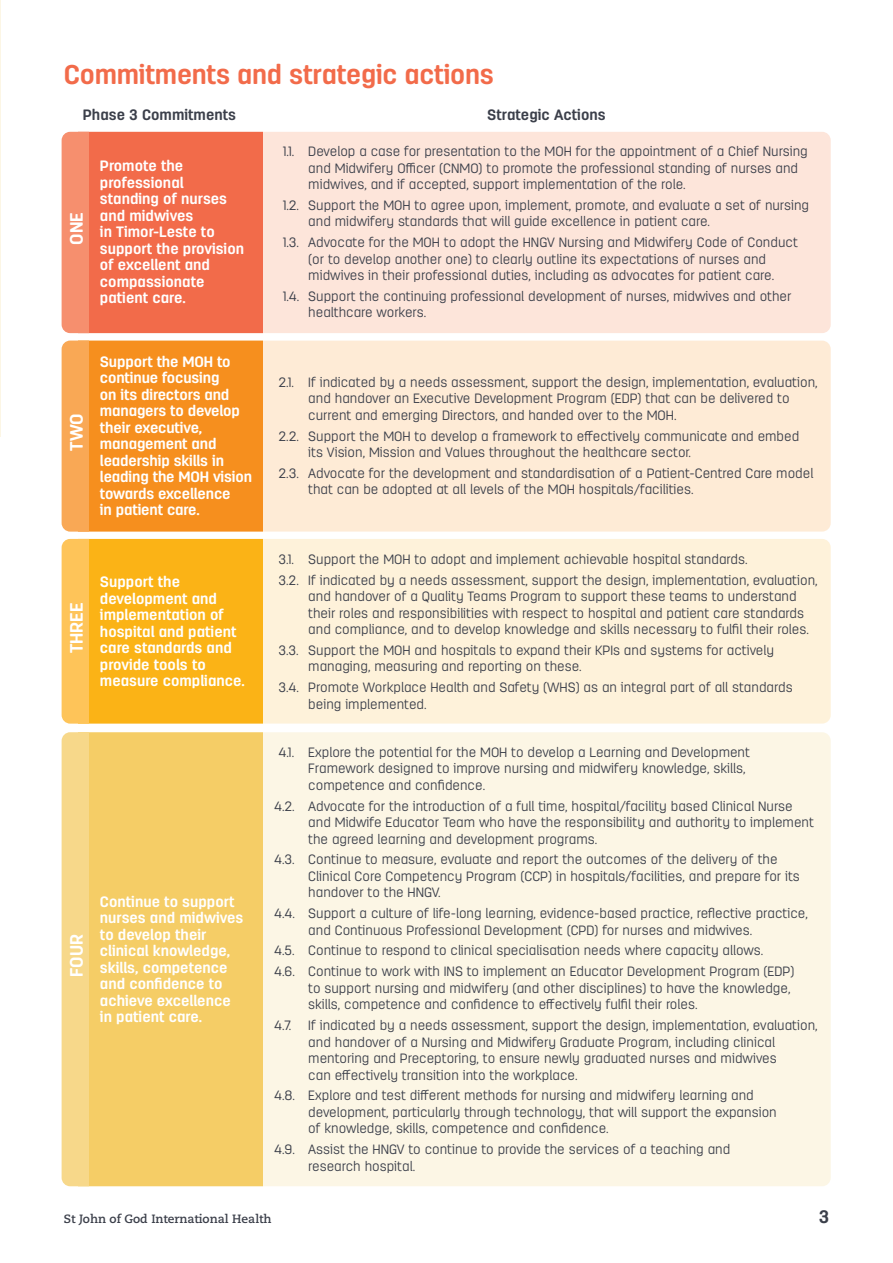
<style>
.page{position:relative;width:893px;height:1263px;background:#fff}
.page>*{position:absolute;margin:0;border:0;box-sizing:border-box;transform-origin:0 0}
.H3_-_Peach{font:700 27px "Antartida Rounded";letter-spacing:-.01em;color:#f26b4a}
.Body_Copy_-_white{font:700 18px "Antartida Rounded";color:#fff}
.t1{font:700 18px "Antartida Rounded";color:#3b3f4a}
.Body_Copy_-_white-2{font:700 15px/16.5px "Antartida Rounded";color:#fff}
.H2_-_Peach{font:700 15px "Antartida Rounded";color:#3b3f4a}
.t2{font:300 13.5px/16.5px "Antartida Rounded";color:#3b3f4a}
.t3{font:700 12px "Caecilia LT Pro 75";color:#3b3f4a}
</style>
<div class="page">
<hr style="left:0;top:0;width:1px;height:436px;background:#fcf6e5">
<div style="left:62px;top:132px;width:769px;height:201px;background:#fde5da;border-radius:9px"></div>
<div style="left:78px;top:132px;width:185px;height:201px;background:#f26b4a"></div>
<div style="left:62px;top:132px;width:27px;height:201px;background:#f68f6e"></div>
<div style="left:62px;top:341px;width:769px;height:190px;background:#feebd6;border-radius:9px"></div>
<div style="left:78px;top:341px;width:185px;height:190px;background:#f68f1e"></div>
<div style="left:62px;top:341px;width:27px;height:190px;background:#f9a855"></div>
<div style="left:62px;top:539px;width:769px;height:184px;background:#fef2da;border-radius:9px"></div>
<div style="left:78px;top:539px;width:185px;height:184px;background:#fbb316"></div>
<div style="left:62px;top:539px;width:27px;height:184px;background:#fec459"></div>
<div style="left:62px;top:732px;width:769px;height:454px;background:#fcf6e5;border-radius:9px"></div>
<div style="left:78px;top:732px;width:185px;height:454px;background:#f5cd66"></div>
<div style="left:62px;top:732px;width:27px;height:454px;background:#f7d88a"></div>
<p class="H3_-_Peach" style="left:64px;top:59px;width:432px">Commitments and strategic actions</p>
<p class="H2_-_Peach" style="left:83px;top:106px;width:155px">Phase 3 Commitments</p>
<p class="H2_-_Peach" style="left:487px;top:106px;width:120px">Strategic Actions</p>
<p class="Body_Copy_-_white" style="left:66px;top:245px;width:34px;rotate:-90deg">ONE</p>
<p class="Body_Copy_-_white-2" style="left:100px;top:158px;width:146px">Promote the professional standing of nurses and midwives<br>in Timor-Leste to support the provision of excellent and compassionate patient care.</p>
<p class="Body_Copy_-_white" style="left:66px;top:451px;width:39px;rotate:-90deg">TWO</p>
<p class="Body_Copy_-_white-2" style="left:100px;top:354px;width:154px">Support the MOH to continue focusing<br>on its directors and managers to develop their executive, management and leadership skills in leading the MOH vision towards excellence<br>in patient care.</p>
<p class="Body_Copy_-_white" style="left:66px;top:653px;width:52px;rotate:-90deg">THREE</p>
<p class="Body_Copy_-_white-2" style="left:100px;top:574px;width:147px">Support the development and implementation of hospital and patient care standards and provide tools to measure compliance.</p>
<p class="Body_Copy_-_white" style="left:66px;top:977px;width:44px;rotate:-90deg">FOUR</p>
<p class="Body_Copy_-_white-2" style="left:100px;top:893px;width:145px">Continue to support nurses and midwives to develop their clinical knowledge, skills, competence and confidence to achieve excellence in patient care.</p>
<p class="t2" style="left:308px;top:143px;width:501px;text-indent:-26px">1.1. Develop a case for presentation to the MOH for the appointment of a Chief Nursing and Midwifery Officer (CNMO) to promote the professional standing of nurses and midwives, and if accepted, support implementation of the role.</p>
<p class="t2" style="left:308px;top:197px;width:502px;text-indent:-26px">1.2. Support the MOH to agree upon, implement, promote, and evaluate a set of nursing and midwifery standards that will guide excellence in patient care.</p>
<p class="t2" style="left:283px;top:234px;width:517px;text-align:center">1.3. Advocate for the MOH to adopt the HNGV Nursing and Midwifery Code of Conduct (or to develop another one) to clearly outline its expectations of nurses and midwives in their professional duties, including as advocates for patient care.</p>
<p class="t2" style="left:308px;top:288px;width:485px;text-indent:-26px">1.4. Support the continuing professional development of nurses, midwives and other healthcare workers.</p>
<p class="t2" style="left:308px;top:374px;width:511px;text-indent:-30px">2.1. If indicated by a needs assessment, support the design, implementation, evaluation, and handover an Executive Development Program (EDP) that can be delivered to current and emerging Directors, and handed over to the MOH.</p>
<p class="t2" style="left:308px;top:428px;width:492px;text-indent:-30px">2.2. Support the MOH to develop a framework to effectively communicate and embed its Vision, Mission and Values throughout the healthcare sector.</p>
<p class="t2" style="left:308px;top:465px;width:507px;text-indent:-30px">2.3. Advocate for the development and standardisation of a Patient-Centred Care model that can be adopted at all levels of the MOH hospitals/facilities.</p>
<p class="t2" style="left:279px;top:551px;width:471px">3.1. Support the MOH to adopt and implement achievable hospital standards.</p>
<p class="t2" style="left:308px;top:572px;width:511px;text-indent:-30px">3.2. If indicated by a needs assessment, support the design, implementation, evaluation, and handover of a Quality Teams Program to support these teams to understand their roles and responsibilities with respect to hospital and patient care standards and compliance, and to develop knowledge and skills necessary to fulfil their roles.</p>
<p class="t2" style="left:308px;top:642px;width:467px;text-indent:-30px">3.3. Support the MOH and hospitals to expand their KPIs and systems for actively managing, measuring and reporting on these.</p>
<p class="t2" style="left:308px;top:679px;width:486px;text-indent:-30px">3.4. Promote Workplace Health and Safety (WHS) as an integral part of all standards being implemented.</p>
<p class="t2" style="left:308px;top:744px;width:443px;text-indent:-30px">4.1. Explore the potential for the MOH to develop a Learning and Development<br>Framework designed to improve nursing and midwifery knowledge, skills, competence and confidence.</p>
<p class="t2" style="left:308px;top:798px;width:507px;text-indent:-34px">4.2. Advocate for the introduction of a full time, hospital/facility based Clinical Nurse and Midwife Educator Team who have the responsibility and authority to implement the agreed learning and development programs.</p>
<p class="t2" style="left:308px;top:852px;width:493px;text-indent:-34px">4.3. Continue to measure, evaluate and report the outcomes of the delivery of the<br>Clinical Core Competency Program (CCP) in hospitals/facilities, and prepare for its handover to the HNGV.</p>
<p class="t2" style="left:308px;top:905px;width:501px;text-indent:-34px">4.4. Support a culture of life-long learning, evidence-based practice, reflective practice, and Continuous Professional Development (CPD) for nurses and midwives.</p>
<p class="t2" style="left:274px;top:943px;width:490px">4.5. Continue to respond to clinical specialisation needs where capacity allows.</p>
<p class="t2" style="left:308px;top:963px;width:488px;text-indent:-34px">4.6. Continue to work with INS to implement an Educator Development Program (EDP) to support nursing and midwifery (and other disciplines) to have the knowledge, skills, competence and confidence to effectively fulfil their roles.</p>
<p class="t2" style="left:274px;top:1017px;width:19px">4.7.</p>
<p class="t2" style="left:308px;top:1017px;width:511px">If indicated by a needs assessment, support the design, implementation, evaluation, and handover of a Nursing and Midwifery Graduate Program, including clinical mentoring and Preceptoring, to ensure newly graduated nurses and midwives<br>can effectively transition into the workplace.</p>
<p class="t2" style="left:308px;top:1087px;width:470px;text-indent:-34px">4.8. Explore and test different methods for nursing and midwifery learning and development, particularly through technology, that will support the expansion of knowledge, skills, competence and confidence.</p>
<p class="t2" style="left:308px;top:1141px;width:424px;text-indent:-34px">4.9. Assist the HNGV to continue to provide the services of a teaching and research hospital.</p>
<p class="t3" style="left:64px;top:1210px;width:209px">St John of God International Health</p>
<h2 class="t1" style="left:819px;top:1206px;width:12px">3</h2>
</div>
